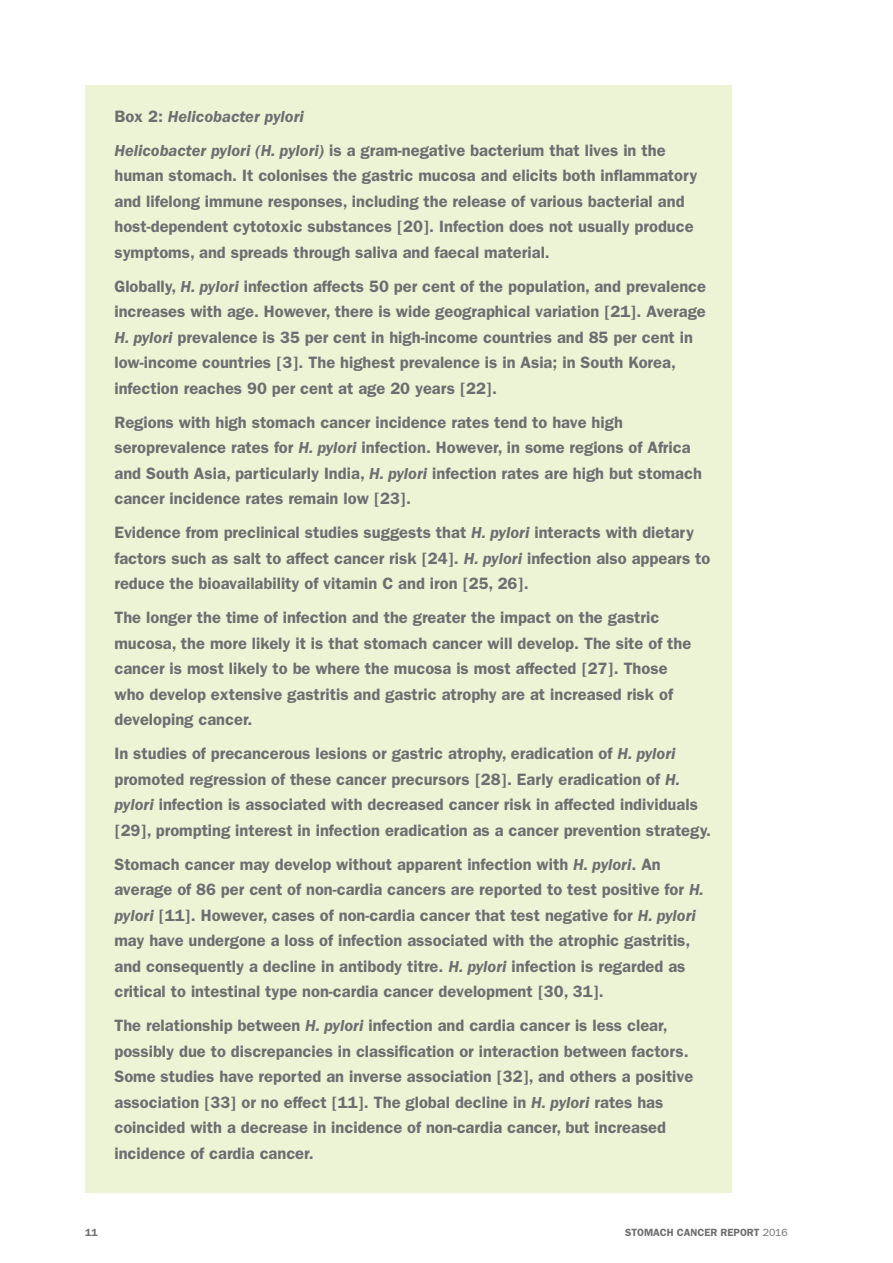
<style>
.page{position:relative;width:893px;height:1263px;background:#fff}
.page>*{position:absolute;margin:0;border:0;box-sizing:border-box;transform-origin:0 0}
.t1{font:600 16.5px/25.5px "ITC Franklin Gothic Std";color:#6d6e71}
.t2{font:italic 600 16.5px/34px "ITC Franklin Gothic Std";color:#6d6e71}
.t3{font:600 10.5px "ITC Franklin Gothic Std";color:#6d6e71}
.s1{font-style:normal}
.s2{font-style:italic}
.s3{font-weight:400}
</style>
<div class="page">
<div style="left:85px;top:85px;width:646px;height:1107px;background:#edf4d5"></div>
<p class="t2" style="left:114px;top:100px;width:553px"><span class="s1">Box 2:</span> Helicobacter pylori<br>Helicobacter pylori (H. pylori) <span class="s1">is a gram-negative bacterium that lives in the</span></p>
<p class="t1" style="left:114px;top:163px;width:584px">human stomach. It colonises the gastric mucosa and elicits both inflammatory and lifelong immune responses, including the release of various bacterial and host-dependent cytotoxic substances [20]. Infection does not usually produce symptoms, and spreads through saliva and faecal material.</p>
<p class="t1" style="left:114px;top:273px;width:593px">Globally, <span class="s2">H. pylori</span> infection affects 50 per cent of the population, and prevalence increases with age. However, there is wide geographical variation [21]. Average <span class="s2">H. pylori</span> prevalence is 35 per cent in high-income countries and 85 per cent in low-income countries [3]. The highest prevalence is in Asia; in South Korea, infection reaches 90 per cent at age 20 years [22].</p>
<p class="t1" style="left:114px;top:409px;width:589px">Regions with high stomach cancer incidence rates tend to have high seroprevalence rates for <span class="s2">H. pylori</span> infection. However, in some regions of Africa and South Asia, particularly India, <span class="s2">H. pylori</span> infection rates are high but stomach cancer incidence rates remain low [23].</p>
<p class="t1" style="left:114px;top:520px;width:597px">Evidence from preclinical studies suggests that <span class="s2">H. pylori</span> interacts with dietary factors such as salt to affect cancer risk [24]. <span class="s2">H. pylori</span> infection also appears to reduce the bioavailability of vitamin C and iron [25, 26].</p>
<p class="t1" style="left:114px;top:605px;width:578px">The longer the time of infection and the greater the impact on the gastric mucosa, the more likely it is that stomach cancer will develop. The site of the cancer is most likely to be where the mucosa is most affected [27]. Those who develop extensive gastritis and gastric atrophy are at increased risk of developing cancer.</p>
<p class="t1" style="left:114px;top:741px;width:598px">In studies of precancerous lesions or gastric atrophy, eradication of <span class="s2">H. pylori </span>promoted regression of these cancer precursors [28]. Early eradication of <span class="s2">H. pylori</span> infection is associated with decreased cancer risk in affected individuals [29], prompting interest in infection eradication as a cancer prevention strategy.</p>
<p class="t1" style="left:114px;top:851px;width:591px">Stomach cancer may develop without apparent infection with <span class="s2">H. pylori</span>. An average of 86 per cent of non-cardia cancers are reported to test positive for <span class="s2">H. pylori</span> [11]. However, cases of non-cardia cancer that test negative for <span class="s2">H. pylori </span>may have undergone a loss of infection associated with the atrophic gastritis, and consequently a decline in antibody titre. <span class="s2">H. pylori</span> infection is regarded as critical to intestinal type non-cardia cancer development [30, 31].</p>
<p class="t1" style="left:114px;top:1013px;width:580px">The relationship between <span class="s2">H. pylori</span> infection and cardia cancer is less clear, possibly due to discrepancies in classification or interaction between factors.<br>Some studies have reported an inverse association [32], and others a positive association [33] or no effect [11]. The global decline in <span class="s2">H. pylori</span> rates has coincided with a decrease in incidence of non-cardia cancer, but increased incidence of cardia cancer.</p>
<p class="t3" style="left:85px;top:1226px;width:14px">11</p>
<p class="t3" style="left:625px;top:1226px;width:164px">STOMACH CANCER REPORT <span class="s3">2016</span></p>
</div>
